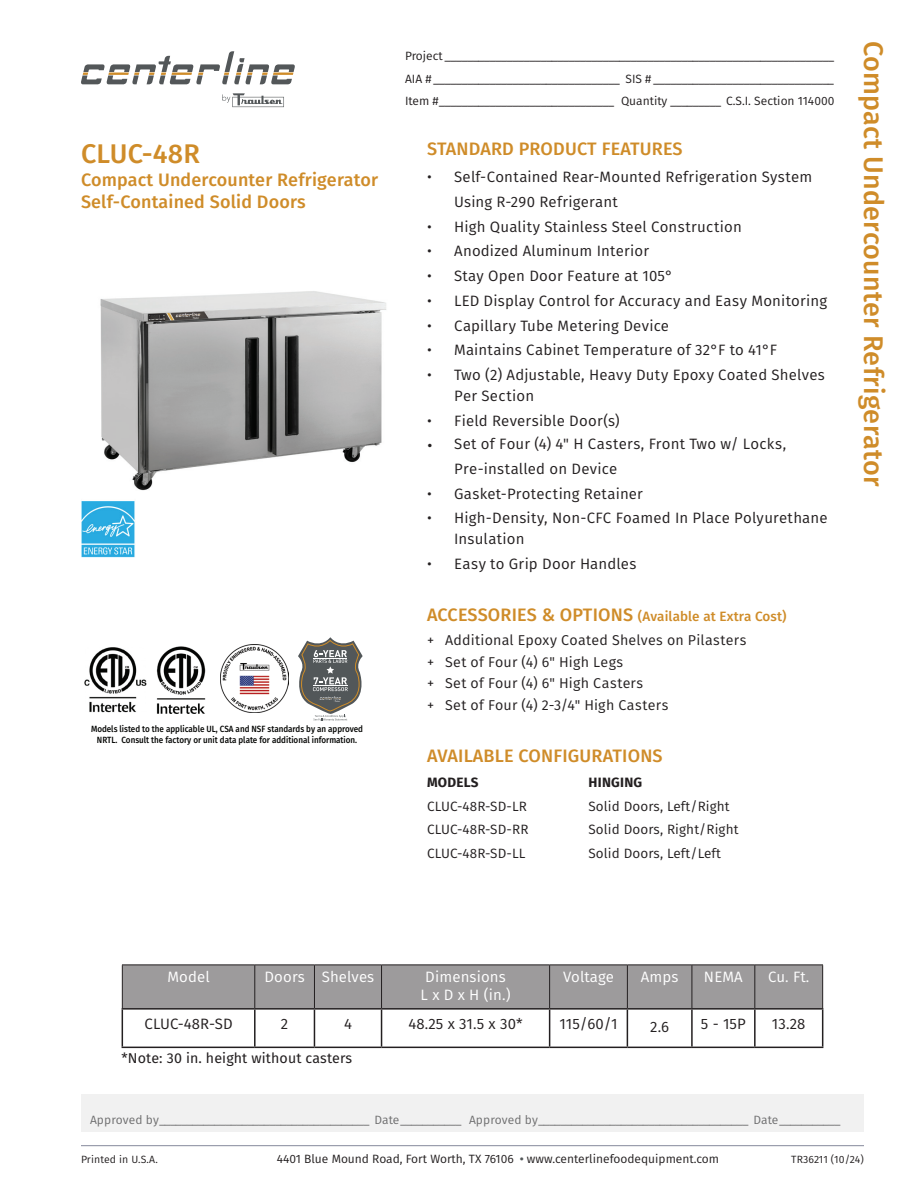
<style>
.page{position:relative;width:918px;height:1188px;background:#fff}
.page>*{position:absolute;margin:0;border:0;box-sizing:border-box;transform-origin:0 0}
.t1{font:500 27px "Fira Sans";letter-spacing:.01em;color:#cf8c29}
.t2{font:500 18px/22.5px "Fira Sans";letter-spacing:.01em;color:#cf8c29}
.t3{font:15px/24.8px "Fira Sans";letter-spacing:.015em;color:#231f20}
.t4{font:15px/18px "Fira Sans";letter-spacing:.01em;color:#fff;text-align:center}
.t5{font:14.25px/21.8px "Fira Sans";letter-spacing:.02em;color:#231f20}
.t6{font:14.25px "Fira Sans";letter-spacing:.01em;color:#231f20}
.t7{font:13.5px "Fira Sans";letter-spacing:.01em;color:#231f20}
.t8{font:500 13.5px "Fira Sans";letter-spacing:.01em;color:#cf8c29}
.t9{font:700 13.5px "Fira Sans";letter-spacing:.02em;color:#231f20}
.t10{font:12px/22.5px "Fira Sans";color:#231f20;text-align:justify}
.t11{font:12px "Fira Sans";letter-spacing:.005em;color:#6e6e6f}
.t12{font:10.5px "Fira Sans";letter-spacing:.01em;color:#231f20}
.t13{font:500 9px/10.8px "Fira Sans";color:#040503;text-align:center;scale:.9 1}
.s1{font-family:"DIN";font-size:10.5px}
.s2{font-size:18px}
.s3{font-weight:500;color:#535759}
</style>
<div class="page">
<div style="left:81px;top:1094px;width:783px;height:38px;background:#f1f1f1"></div>
<hr style="left:81px;top:1145px;width:783px;height:1px;background:#85899c">
<svg style="left:222px;top:93px;width:62px;height:14px"></svg>
<svg style="left:81px;top:51px;width:214px;height:33px"></svg>
<div style="left:123px;top:966px;width:699px;height:42px;background:#9d9b9c"></div>
<hr style="left:122px;top:1008px;width:133px;height:2px;background:#231f20">
<hr style="left:122px;top:1010px;width:1px;height:37px;background:#231f20">
<hr style="left:255px;top:1008px;width:59px;height:2px;background:#231f20">
<hr style="left:254px;top:1010px;width:2px;height:37px;background:#231f20">
<hr style="left:314px;top:1008px;width:68px;height:2px;background:#231f20">
<hr style="left:314px;top:1010px;width:1px;height:37px;background:#231f20">
<hr style="left:382px;top:1008px;width:168px;height:2px;background:#231f20">
<hr style="left:381px;top:1010px;width:1px;height:37px;background:#231f20">
<hr style="left:550px;top:1008px;width:77px;height:2px;background:#231f20">
<hr style="left:549px;top:1010px;width:1px;height:37px;background:#231f20">
<hr style="left:627px;top:1008px;width:65px;height:2px;background:#231f20">
<hr style="left:627px;top:1010px;width:1px;height:37px;background:#231f20">
<hr style="left:692px;top:1008px;width:63px;height:2px;background:#231f20">
<hr style="left:691px;top:1010px;width:2px;height:37px;background:#231f20">
<hr style="left:755px;top:1008px;width:68px;height:2px;background:#231f20">
<hr style="left:754px;top:1010px;width:2px;height:37px;background:#231f20">
<hr style="left:822px;top:1010px;width:1px;height:37px;background:#231f20">
<hr style="left:122px;top:1047px;width:133px;height:1px;background:#231f20">
<hr style="left:255px;top:1047px;width:59px;height:1px;background:#231f20">
<hr style="left:314px;top:1047px;width:68px;height:1px;background:#231f20">
<hr style="left:382px;top:1047px;width:168px;height:1px;background:#231f20">
<hr style="left:550px;top:1047px;width:77px;height:1px;background:#231f20">
<hr style="left:627px;top:1047px;width:65px;height:1px;background:#231f20">
<hr style="left:692px;top:1047px;width:63px;height:1px;background:#231f20">
<hr style="left:755px;top:1047px;width:68px;height:1px;background:#231f20">
<hr style="left:122px;top:965px;width:133px;height:1px;background:#231f20">
<hr style="left:122px;top:965px;width:1px;height:43px;background:#231f20">
<hr style="left:255px;top:965px;width:59px;height:1px;background:#231f20">
<hr style="left:254px;top:965px;width:1px;height:43px;background:#231f20">
<hr style="left:314px;top:965px;width:68px;height:1px;background:#231f20">
<hr style="left:314px;top:965px;width:1px;height:43px;background:#231f20">
<hr style="left:382px;top:965px;width:168px;height:1px;background:#231f20">
<hr style="left:381px;top:965px;width:1px;height:43px;background:#231f20">
<hr style="left:550px;top:965px;width:77px;height:1px;background:#231f20">
<hr style="left:549px;top:965px;width:1px;height:43px;background:#231f20">
<hr style="left:627px;top:965px;width:65px;height:1px;background:#231f20">
<hr style="left:627px;top:965px;width:1px;height:43px;background:#231f20">
<hr style="left:692px;top:965px;width:63px;height:1px;background:#231f20">
<hr style="left:692px;top:965px;width:1px;height:43px;background:#231f20">
<hr style="left:755px;top:965px;width:68px;height:1px;background:#231f20">
<hr style="left:754px;top:965px;width:1px;height:43px;background:#231f20">
<hr style="left:822px;top:965px;width:1px;height:43px;background:#231f20">
<img style="left:100px;top:291px;width:289px;height:200px">
<img style="left:81px;top:501px;width:54px;height:57px">
<svg style="left:298px;top:637px;width:65px;height:83px"></svg>
<img style="left:220px;top:645px;width:68px;height:68px">
<img style="left:84px;top:647px;width:63px;height:66px">
<img style="left:156px;top:646px;width:50px;height:68px">
<h1 class="t1" style="left:81px;top:132px;width:120px">CLUC-48R</h1>
<p class="t2" style="left:81px;top:168px;width:299px">Compact Undercounter Refrigerator<br>Self-Contained Solid Doors</p>
<p class="t13" style="left:91px;top:723px;width:304px">Models listed to the applicable UL, CSA and NSF standards by an approved<br>NRTL. Consult the factory or unit data plate for additional information.</p>
<p class="t10" style="left:405px;top:45px;width:431px">Project _____________________________________________________________________ AIA # _________________________________ SIS # ________________________________ Item #_______________________________ Quantity _________ C.S.I. Section 114000</p>
<p class="t2" style="left:427px;top:137px;width:257px">STANDARD PRODUCT FEATURES</p>
<p class="t3" style="left:454px;top:164px;width:360px;text-indent:-27px">• Self-Contained Rear-Mounted Refrigeration System<br>Using R-290 Refrigerant</p>
<p class="t3" style="left:427px;top:214px;width:316px">• High Quality Stainless Steel Construction</p>
<p class="t3" style="left:427px;top:238px;width:224px">• Anodized Aluminum Interior</p>
<p class="t3" style="left:427px;top:263px;width:247px">• Stay Open Door Feature at 105°</p>
<p class="t3" style="left:427px;top:288px;width:402px">• LED Display Control for Accuracy and Easy Monitoring</p>
<p class="t3" style="left:427px;top:313px;width:243px">• Capillary Tube Metering Device</p>
<p class="t3" style="left:427px;top:337px;width:351px">• Maintains Cabinet Temperature of 32°F to 41°F</p>
<p class="t3" style="left:454px;top:364px;width:372px;line-height:21px;text-indent:-27px">• Two (2) Adjustable, Heavy Duty Epoxy Coated Shelves<br>Per Section</p>
<p class="t3" style="left:427px;top:408px;width:194px">• Field Reversible Door(s)</p>
<p class="t3" style="left:454px;top:431px;width:333px;text-indent:-27px"><span class="s1">•</span> Set of Four (4) 4" H Casters, Front Two w/ Locks,<br>Pre-installed on Device</p>
<p class="t3" style="left:427px;top:481px;width:217px">• Gasket-Protecting Retainer</p>
<p class="t3" style="left:454px;top:507px;width:375px;line-height:21px;text-indent:-27px">• High-Density, Non-CFC Foamed In Place Polyurethane<br>Insulation</p>
<p class="t3" style="left:427px;top:551px;width:211px">• Easy to Grip Door Handles</p>
<p class="t8" style="left:427px;top:605px;width:361px"><span class="s2">ACCESSORIES &amp; OPTIONS</span> (Available at Extra Cost)</p>
<p class="t5" style="left:427px;top:629px;width:321px">+ Additional Epoxy Coated Shelves on Pilasters + Set of Four (4) 6" High Legs<br>+ Set of Four (4) 6" High Casters<br>+ Set of Four (4) 2-3/4" High Casters</p>
<p class="t2" style="left:427px;top:743px;width:237px">AVAILABLE CONFIGURATIONS</p>
<p class="t9" style="left:427px;top:771px;width:53px">MODELS</p>
<p class="t9" style="left:589px;top:771px;width:55px">HINGING</p>
<p class="t7" style="left:427px;top:796px;width:101px">CLUC-48R-SD-LR</p>
<p class="t7" style="left:588px;top:796px;width:143px">Solid Doors, Left/Right</p>
<p class="t7" style="left:427px;top:819px;width:103px">CLUC-48R-SD-RR</p>
<p class="t7" style="left:588px;top:819px;width:152px">Solid Doors, Right/Right</p>
<p class="t7" style="left:427px;top:843px;width:100px">CLUC-48R-SD-LL</p>
<p class="t7" style="left:588px;top:843px;width:134px">Solid Doors, Left/Left</p>
<h1 class="t1" style="left:895px;top:40px;width:447px;rotate:90deg">Compact Undercounter Refrigerator</h1>
<p class="t4" style="left:167px;top:968px;width:44px">Model</p>
<p class="t4" style="left:265px;top:968px;width:111px">Doors Shelves</p>
<p class="t4" style="left:421px;top:968px;width:91px">Dimensions<br>L x D x H (in.)</p>
<p class="t4" style="left:563px;top:968px;width:52px">Voltage</p>
<p class="t4" style="left:641px;top:968px;width:39px">Amps</p>
<p class="t4" style="left:704px;top:968px;width:40px">NEMA</p>
<p class="t4" style="left:768px;top:968px;width:43px">Cu. Ft.</p>
<p class="t3" style="left:144px;top:1011px;width:90px">CLUC-48R-SD</p>
<p class="t3" style="left:281px;top:1011px;width:9px">2</p>
<p class="t3" style="left:344px;top:1011px;width:9px">4</p>
<p class="t3" style="left:408px;top:1011px;width:116px">48.25 x 31.5 x 30*</p>
<p class="t3" style="left:560px;top:1011px;width:59px">115/60/1</p>
<p class="t3" style="left:650px;top:1014px;width:20px">2.6</p>
<p class="t3" style="left:701px;top:1011px;width:46px">5 - 15P</p>
<p class="t3" style="left:772px;top:1011px;width:35px">13.28</p>
<p class="t6" style="left:122px;top:1047px;width:232px">*Note: 30 in. height without casters</p>
<p class="t11" style="left:90px;top:1111px;width:752px">Approved by______________________________________ Date___________ Approved by______________________________________ Date___________</p>
<p class="t12" style="left:81px;top:1151px;width:78px">Printed in U.S.A.</p>
<p class="t10" style="left:277px;top:1147px;width:444px">4401 Blue Mound Road, Fort Worth, TX 76106 <span class="s3">•</span> www.centerlinefoodequipment.com</p>
<p class="t12" style="left:791px;top:1151px;width:74px">TR36211 (10/24)</p>
</div>
